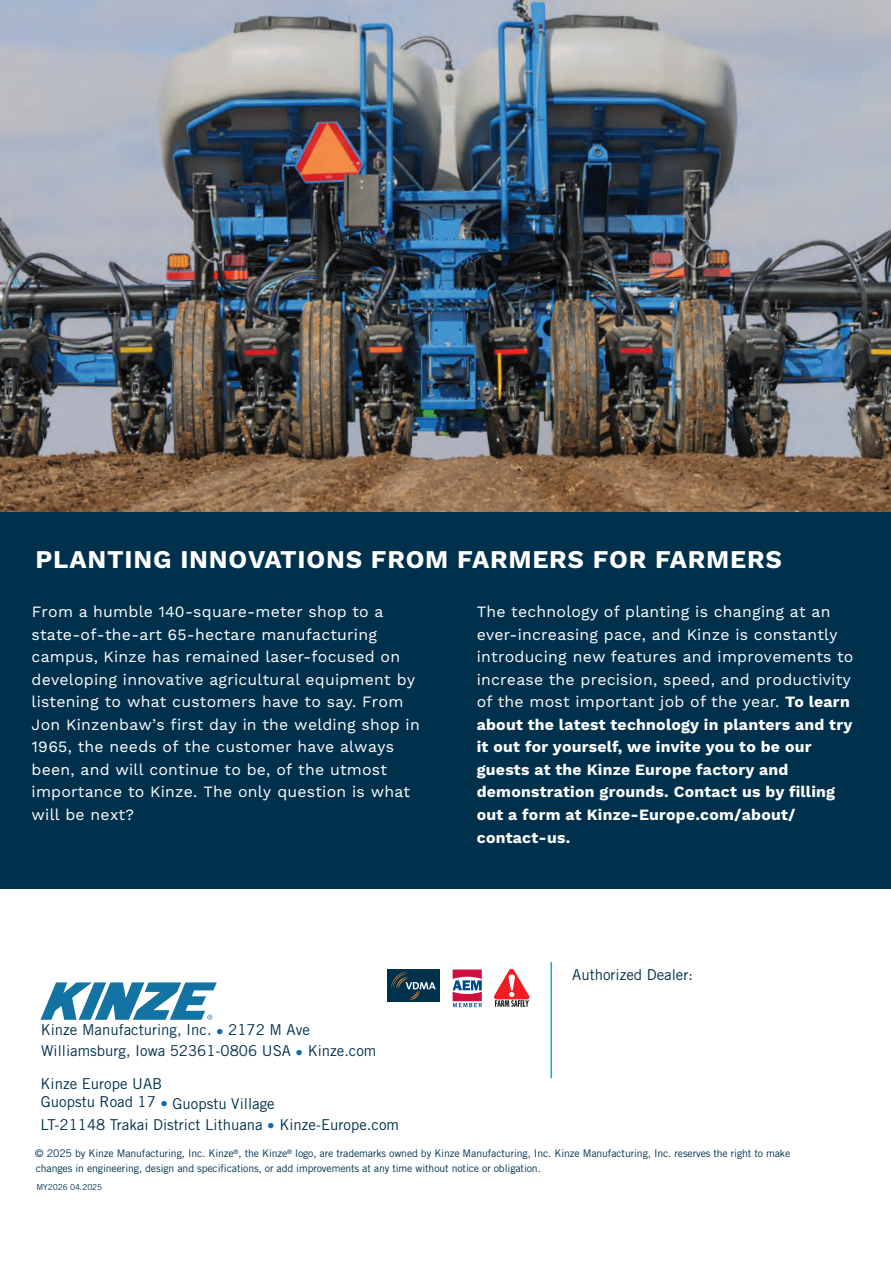
<style>
.page{position:relative;width:891px;height:1261px;background:#fff}
.page>*{position:absolute;margin:0;border:0;box-sizing:border-box;transform-origin:0 0}
.t1{font:700 25.5px "Work Sans";letter-spacing:.03em;color:#fff}
.t2{font:700 15.75px/22.5px "Work Sans";letter-spacing:.015em;color:#fff}
.t3{font:15.75px/22.5px "Work Sans";letter-spacing:.015em;color:#fff}
.t4{font:15px/21px "Trade Gothic LT Std";color:#00314c}
.t5{font:10.5px/14.7px "Trade Gothic LT Std";letter-spacing:-.01em;color:#00314c}
.t6{font:8.25px "Trade Gothic LT Std";letter-spacing:-.01em;color:#00314c}
.s1{font-weight:400}
.s2{color:#106bb6}
</style>
<div class="page">
<svg style="left:40px;top:982px;width:177px;height:38px"></svg>
<svg style="left:494px;top:969px;width:35px;height:38px"></svg>
<svg style="left:453px;top:969px;width:29px;height:38px"></svg>
<hr style="left:550px;top:962px;width:2px;height:116px;background:#00aeef">
<div style="left:387px;top:969px;width:53px;height:33px;background:#00314c"></div>
<svg style="left:391px;top:971px;width:45px;height:29px"></svg>
<img style="left:0;top:0;width:891px;height:512px">
<div style="left:0;top:512px;width:891px;height:377px;background:#00314c"></div>
<h1 class="t1" style="left:36px;top:544px;width:748px">PLANTING INNOVATIONS FROM FARMERS FOR FARMERS</h1>
<p class="t3" style="left:32px;top:601px;width:390px">From a humble 140-square-meter shop to a state-of-the-art 65-hectare manufacturing campus, Kinze has remained laser-focused on developing innovative agricultural equipment by listening to what customers have to say. From Jon Kinzenbaw’s first day in the welding shop in 1965, the needs of the customer have always been, and will continue to be, of the utmost importance to Kinze. The only question is what will be next?</p>
<p class="t2" style="left:477px;top:601px;width:378px"><span class="s1">The technology of planting is changing at an ever-increasing pace, and Kinze is constantly introducing new features and improvements to increase the precision, speed, and productivity of the most important job of the year.</span> To learn about the latest technology in planters and try it out for yourself, we invite you to be our guests at the Kinze Europe factory and demonstration grounds. Contact us by filling out a form at Kinze-Europe.com/about/ contact-us.</p>
<p class="t4" style="left:572px;top:964px;width:122px">Authorized Dealer:</p>
<p class="t4" style="left:41px;top:1019px;width:337px">Kinze Manufacturing, Inc. <span class="s2">•</span> 2172 M Ave<br>Williamsburg, Iowa 52361-0806 USA <span class="s2">•</span> Kinze.com</p>
<p class="t4" style="left:40px;top:1074px;width:236px;line-height:19.5px">Kinze Europe UAB<br>Guopstu Road 17 <span class="s2">•</span> Guopstu Village</p>
<p class="t4" style="left:41px;top:1113px;width:360px">LT-21148 Trakai District Lithuana <span class="s2">•</span> Kinze-Europe.com</p>
<p class="t5" style="left:35px;top:1146px;width:756px">© 2025 by Kinze Manufacturing, Inc. Kinze<sup>®</sup>, the Kinze<sup>®</sup> logo, are trademarks owned by Kinze Manufacturing, Inc. Kinze Manufacturing, Inc. reserves the right to make changes in engineering, design and specifications, or add improvements at any time without notice or obligation.</p>
<p class="t6" style="left:36px;top:1182px;width:67px">MY2026 04.2025</p>
</div>
